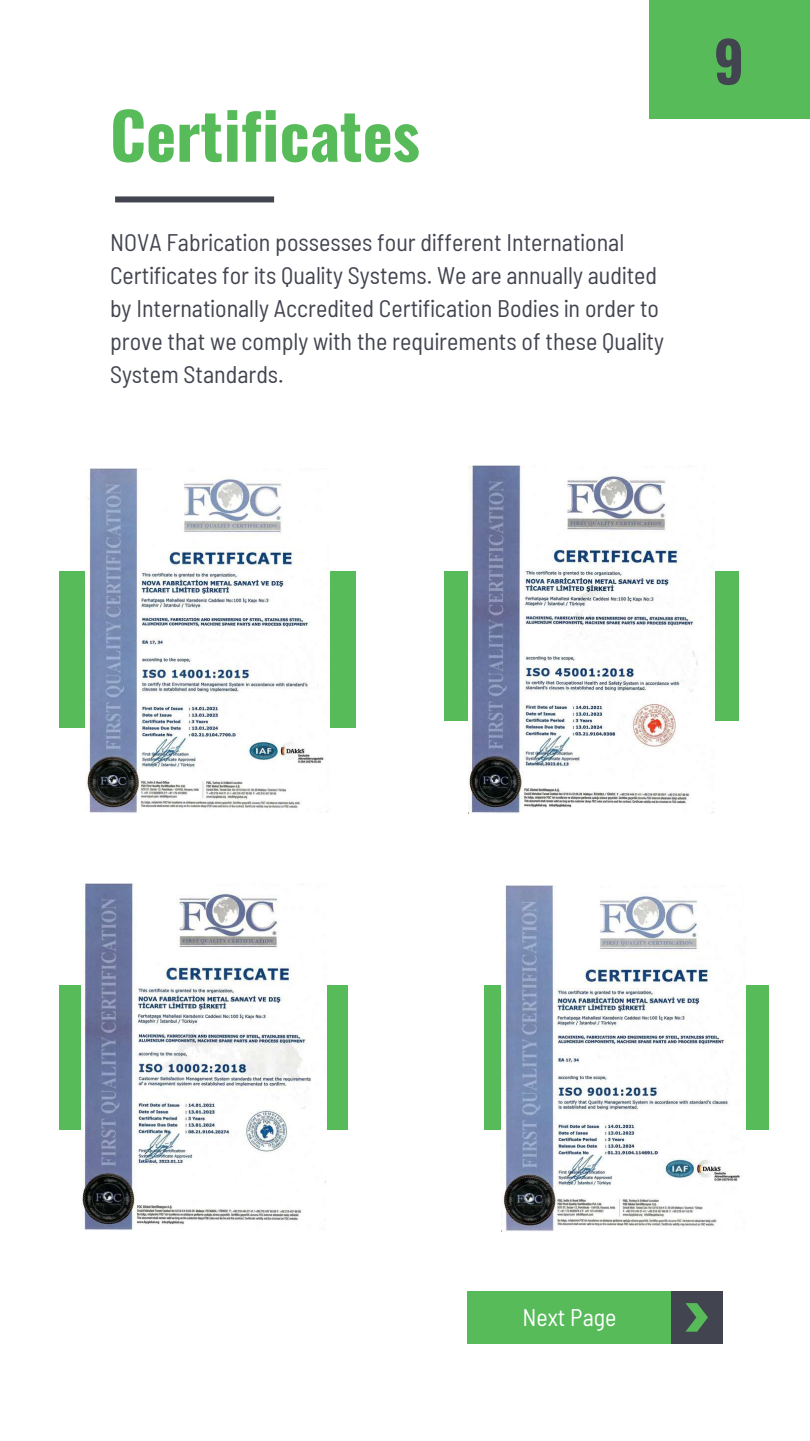
<style>
.page{position:relative;width:810px;height:1441px;background:#fff}
.page>*{position:absolute;margin:0;border:0;box-sizing:border-box;transform-origin:0 0}
.t1{font:700 64px "Oswald";color:#57bb5a}
.t2{font:700 56px "Oswald";color:#42444f}
.t3{font:semi-condensed 24px/33px "Barlow";color:#42444f}
.t4{font:semi-condensed 24px "Barlow";color:#fff}
</style>
<div class="page">
<div style="left:649px;top:0;width:161px;height:119px;background:#57bb5a"></div>
<div style="left:115px;top:196px;width:159px;height:6px;background:#42444f"></div>
<div style="left:468px;top:1290px;width:208px;height:53px;background:#57bb5a"></div>
<div style="left:671px;top:1290px;width:52px;height:53px;background:#42444f"></div>
<svg style="left:686px;top:1303px;width:22px;height:28px"></svg>
<div style="left:59px;top:571px;width:297px;height:156px;background:#57bb5a"></div>
<div style="left:444px;top:571px;width:295px;height:149px;background:#57bb5a"></div>
<div style="left:59px;top:985px;width:288px;height:144px;background:#57bb5a"></div>
<div style="left:485px;top:985px;width:284px;height:144px;background:#57bb5a"></div>
<img style="left:86px;top:468px;width:243px;height:345px">
<img style="left:468px;top:465px;width:246px;height:348px">
<img style="left:81px;top:883px;width:246px;height:347px">
<img style="left:502px;top:885px;width:243px;height:345px">
<h1 class="t1" style="left:110px;top:85px;width:311px">Certificates</h1>
<p class="t3" style="left:110px;top:225px;width:556px">NOVA Fabrication possesses four different International Certificates for its Quality Systems. We are annually audited by Internationally Accredited Certification Bodies in order to prove that we comply with the requirements of these Quality System Standards.</p>
<h2 class="t2" style="left:714px;top:18px;width:32px">9</h2>
<p class="t4" style="left:522px;top:1301px;width:96px">Next Page</p>
</div>
